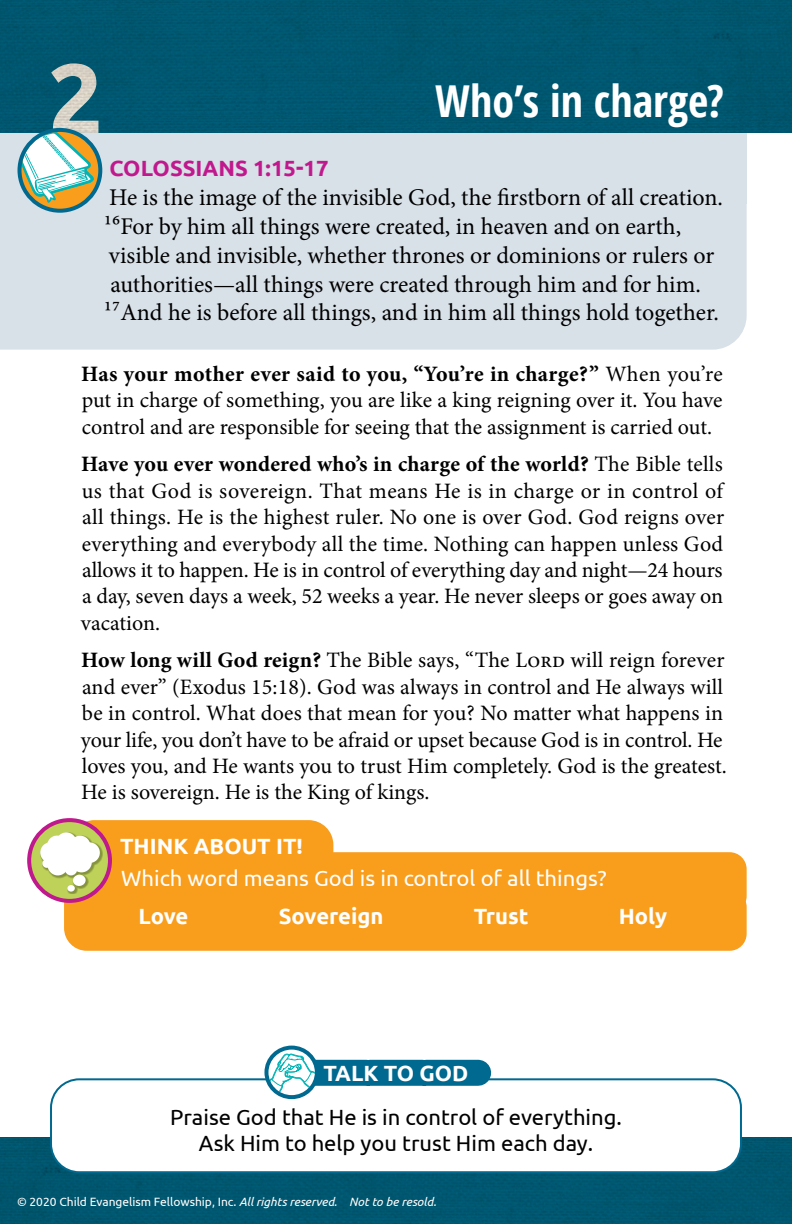
<style>
.page{position:relative;width:792px;height:1224px;background:#fff}
.page>*{position:absolute;margin:0;border:0;box-sizing:border-box;transform-origin:0 0}
.t1{font:700 98px "Ubuntu";color:#fff}
.t2{font:700 44px "Open Sans Condensed";color:#fff}
.t3{font:24px/28.8px "Minion Pro";color:#000}
.t4{font:22px/26.4px "Minion Pro";color:#000;text-align:justify}
.t5{font:22px/26.4px "Ubuntu";color:#000;text-align:center}
.t6{font:700 22px "Ubuntu";color:#fff}
.t7{font:22px "Ubuntu";color:#fff}
.t8{font:700 22px "Ubuntu";color:#c0198d}
.t9{font:12px "Ubuntu";color:#fff}
.s1{font-weight:700}
.s2{font-style:italic}
</style>
<div class="page">
<div style="left:0;top:133px;width:747px;height:70px;background:#d8e0e8"></div>
<div style="left:0;top:165px;width:747px;height:185px;background:#d8e0e8"></div>
<div style="left:84px;top:820px;width:249px;height:32px;background:#f99d1c"></div>
<div style="left:103px;top:852px;width:644px;height:38px;background:#f99d1c"></div>
<div style="left:64px;top:890px;width:683px;height:61px;background:#f99d1c"></div>
<svg style="left:29px;top:820px;width:81px;height:81px"></svg>
<div style="left:39px;top:831px;width:64px;height:63px;background:#000;opacity:.3"></div>
<div style="left:73px;top:874px;width:13px;height:12px;background:#fff;border-radius:50%"></div>
<div style="left:67px;top:885px;width:8px;height:7px;background:#fff;border-radius:50%"></div>
<div style="left:56px;top:832px;width:21px;height:21px;background:#fff;border-radius:50%"></div>
<div style="left:70px;top:836px;width:20px;height:20px;background:#fff;border-radius:50%"></div>
<div style="left:79px;top:842px;width:21px;height:21px;background:#fff;border-radius:50%"></div>
<div style="left:71px;top:852px;width:21px;height:20px;background:#fff;border-radius:50%"></div>
<div style="left:59px;top:845px;width:20px;height:21px;background:#fff;border-radius:50%"></div>
<div style="left:65px;top:863px;width:12px;height:12px;background:#fff;border-radius:50%"></div>
<div style="left:42px;top:859px;width:9px;height:9px;background:#fff;border-radius:50%"></div>
<div style="left:48px;top:855px;width:20px;height:20px;background:#fff;border-radius:50%"></div>
<div style="left:40px;top:842px;width:21px;height:21px;background:#fff;border-radius:50%"></div>
<div style="left:47px;top:835px;width:21px;height:21px;background:#fff;border-radius:50%"></div>
<div style="left:27px;top:818px;width:85px;height:85px;border:4px solid #c0198d;border-radius:50%"></div>
<div style="left:0;top:0;width:792px;height:133px;background:#00576f"></div>
<div style="left:0;top:1138px;width:792px;height:86px;background:#00576f"></div>
<svg style="left:20px;top:130px;width:80px;height:81px"></svg>
<svg style="left:22px;top:132px;width:72px;height:71px;background:#b9cbb0"></svg>
<div style="left:18px;top:128px;width:84px;height:85px;border:4px solid #00698f;border-radius:50%"></div>
<svg style="left:51px;top:1138px;width:690px;height:34px"></svg>
<div style="left:50px;top:1078px;width:692px;height:95px;border:2px solid #00698f;border-radius:28px"></div>
<svg style="left:266px;top:1048px;width:51px;height:49px"></svg>
<svg style="left:269px;top:1053px;width:209px;height:42px"></svg>
<div style="left:264px;top:1046px;width:55px;height:53px;border:4px solid #00698f;border-radius:50%"></div>
<h1 class="t1" style="left:48px;top:39px;width:57px">2</h1>
<h2 class="t2" style="left:435px;top:71px;width:290px">Who’s in charge?</h2>
<p class="t8" style="left:110px;top:155px;width:220px">COLOSSIANS 1:15-17</p>
<p class="t3" style="left:104px;top:183px;width:621px">He is the image of the invisible God, the firstborn of all creation.<br>16For by him all things were created, in heaven and on earth, visible and invisible, whether thrones or dominions or rulers or authorities—all things were created through him and for him.<br>17And he is before all things, and in him all things hold together.</p>
<p class="t4" style="left:81px;top:361px;width:643px"><span class="s1">Has your mother ever said to you, “You’re in charge?”</span> When you’re put in charge of something, you are like a king reigning over it. You have control and are responsible for seeing that the assignment is carried out.</p>
<p class="t4" style="left:81px;top:451px;width:645px"><span class="s1">Have you ever wondered who’s in charge of the world?</span> The Bible tells us that God is sovereign. That means He is in charge or in control of all things. He is the highest ruler. No one is over God. God reigns over everything and everybody all the time. Nothing can happen unless God allows it to happen. He is in control of everything day and night—24 hours a day, seven days a week, 52 weeks a year. He never sleeps or goes away on vacation.</p>
<p class="t4" style="left:81px;top:647px;width:648px;text-align:left"><span class="s1">How long will God reign?</span> The Bible says, “The Lord will reign forever and ever” (Exodus 15:18). God was always in control and He always will be in control. What does that mean for you? No matter what happens in your life, you don’t have to be afraid or upset because God is in control. He loves you, and He wants you to trust Him completely. God is the greatest.<br>He is sovereign. He is the King of kings.</p>
<p class="t6" style="left:120px;top:833px;width:184px">THINK ABOUT IT!</p>
<p class="t7" style="left:121px;top:865px;width:487px">Which word means God is in control of all things?</p>
<p class="t6" style="left:138px;top:903px;width:52px">Love</p>
<p class="t6" style="left:279px;top:903px;width:106px">Sovereign</p>
<p class="t6" style="left:474px;top:903px;width:56px">Trust</p>
<p class="t6" style="left:619px;top:903px;width:50px">Holy</p>
<p class="t6" style="left:324px;top:1060px;width:146px">TALK TO GOD</p>
<p class="t5" style="left:170px;top:1103px;width:453px">Praise God that He is in control of everything.<br>Ask Him to help you trust Him each day.</p>
<p class="t9" style="left:17px;top:1195px;width:421px">© 2020 Child Evangelism Fellowship, Inc. <span class="s2">All rights reserved. Not to be resold.</span></p>
</div>
